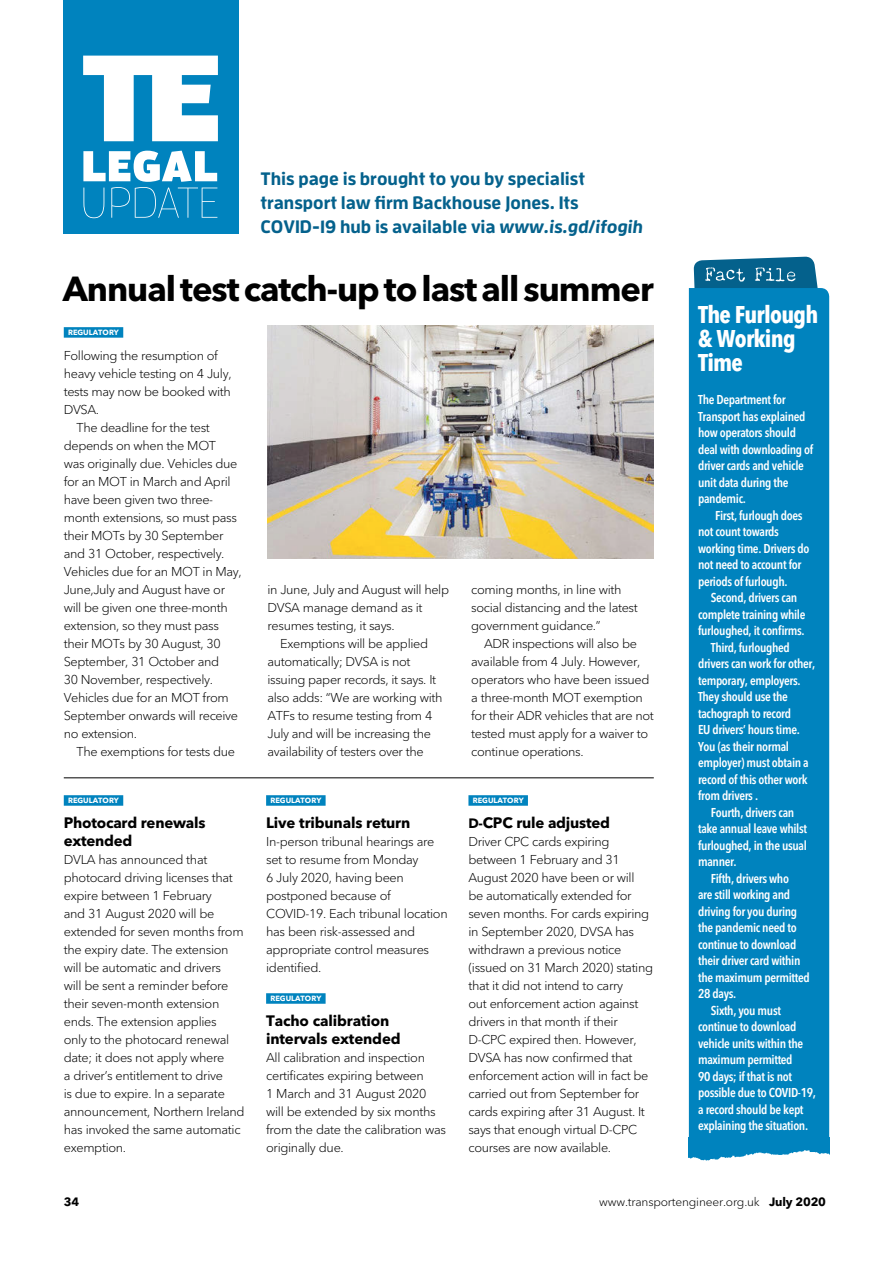
<style>
.page{position:relative;width:893px;height:1263px;background:#fff}
.page>*{position:absolute;margin:0;border:0;box-sizing:border-box;transform-origin:0 0}
.t1{font:700 34.5px "Avenir Next LT Pro";letter-spacing:-.03em;color:#000}
.t2{font:700 condensed 24px/24px "Avenir Next LT Pro";letter-spacing:-.03em;color:#fff}
.t3{font:700 18px/24px "Enzo OT";color:#04618c}
.t4{font:700 15px/18px "Avenir Next LT Pro";letter-spacing:-.01em;color:#000}
.t5{font:300 12.75px/18px "Avenir Next LT Pro";letter-spacing:-.03em;color:#000}
.t6{font:600 condensed 12.75px/16.5px "Avenir Next LT Pro";letter-spacing:-.03em;color:#fff}
.t7{font:300 12px "Avenir Next LT Pro";letter-spacing:-.015em;color:#000}
.t8{font:700 12px "Avenir Next LT Pro";color:#000}
.t9{font:700 7.5px "Avenir Next LT Pro";color:#fff}
.s1{font-style:italic}
.s2{font-size:13.5px}
.s3{font-weight:700}
</style>
<div class="page">
<div style="left:689px;top:288px;width:140px;height:849px;background:#0083be"></div>
<div style="left:64px;top:327px;width:59px;height:11px;background:#0083be"></div>
<div style="left:64px;top:0;width:175px;height:234px;background:#0083be"></div>
<svg style="left:83px;top:56px;width:135px;height:85px"></svg>
<svg style="left:83px;top:151px;width:134px;height:67px"></svg>
<hr style="left:64px;top:777px;width:590px;height:1px;background:#000">
<img style="left:689px;top:1137px;width:140px;height:24px">
<svg style="left:693px;top:256px;width:129px;height:69px;background:#1982b1"></svg>
<div style="left:64px;top:795px;width:59px;height:11px;background:#0083be"></div>
<div style="left:266px;top:795px;width:60px;height:11px;background:#0083be"></div>
<div style="left:266px;top:993px;width:60px;height:11px;background:#0083be"></div>
<div style="left:468px;top:795px;width:60px;height:11px;background:#0083be"></div>
<img style="left:268px;top:325px;width:386px;height:233px">
<h3 class="t3" style="left:260px;top:166px;width:384px">This page is brought to you by specialist transport law firm Backhouse Jones. Its<br>COVID-19 hub is available via <span class="s1">www.is.gd/ifogih</span></h3>
<h1 class="t1" style="left:63px;top:267px;width:593px">Annual test catch-up to last all summer</h1>
<p class="t9" style="left:68px;top:327px;width:52px">REGULATORY</p>
<p class="t5" style="left:64px;top:347px;width:156px">Following the resumption of</p>
<p class="t5" style="left:64px;top:365px;width:169px">heavy vehicle testing on 4 July,</p>
<p class="t5" style="left:64px;top:383px;width:168px">tests may now be booked with</p>
<p class="t5" style="left:64px;top:401px;width:37px">DVSA.</p>
<p class="t5" style="left:77px;top:419px;width:135px">The deadline for the test</p>
<p class="t5" style="left:64px;top:437px;width:154px">depends on when the MOT</p>
<p class="t5" style="left:64px;top:455px;width:175px">was originally due. Vehicles due</p>
<p class="t5" style="left:64px;top:473px;width:168px">for an MOT in March and April</p>
<p class="t5" style="left:64px;top:491px;width:151px">have been given two three-</p>
<p class="t5" style="left:64px;top:509px;width:175px">month extensions, so must pass</p>
<p class="t5" style="left:64px;top:527px;width:161px">their MOTs by 30 September</p>
<p class="t5" style="left:64px;top:545px;width:162px">and 31 October, respectively.</p>
<p class="t5" style="left:64px;top:563px;width:180px">Vehicles due for an MOT in May,</p>
<p class="t5" style="left:64px;top:581px;width:163px">June,July and August have or</p>
<p class="t5" style="left:64px;top:599px;width:166px">will be given one three-month</p>
<p class="t5" style="left:64px;top:617px;width:157px">extension, so they must pass</p>
<p class="t5" style="left:64px;top:635px;width:159px">their MOTs by 30 August, 30</p>
<p class="t5" style="left:64px;top:653px;width:157px">September, 31 October and</p>
<p class="t5" style="left:64px;top:671px;width:151px">30 November, respectively.</p>
<p class="t5" style="left:64px;top:689px;width:166px">Vehicles due for an MOT from</p>
<p class="t5" style="left:64px;top:707px;width:176px">September onwards will receive</p>
<p class="t5" style="left:64px;top:725px;width:75px">no extension.</p>
<p class="t5" style="left:77px;top:743px;width:160px">The exemptions for tests due</p>
<p class="t9" style="left:68px;top:795px;width:52px">REGULATORY</p>
<p class="t4" style="left:64px;top:814px;width:143px">Photocard renewals extended</p>
<p class="t5" style="left:64px;top:851px;width:182px">DVLA has announced that photocard driving licenses that expire between 1 February<br>and 31 August 2020 will be extended for seven months from the expiry date. The extension will be automatic and drivers<br>will be sent a reminder before their seven-month extension ends. The extension applies<br>only to the photocard renewal date; it does not apply where<br>a driver’s entitlement to drive<br>is due to expire. In a separate announcement, Northern Ireland has invoked the same automatic exemption.</p>
<p class="t5" style="left:268px;top:581px;width:183px">in June, July and August will help</p>
<p class="t5" style="left:268px;top:599px;width:156px">DVSA manage demand as it</p>
<p class="t5" style="left:268px;top:617px;width:129px">resumes testing, it says.</p>
<p class="t5" style="left:280px;top:635px;width:149px">Exemptions will be applied</p>
<p class="t5" style="left:268px;top:653px;width:144px">automatically; DVSA is not</p>
<p class="t5" style="left:268px;top:671px;width:170px">issuing paper records, it says. It</p>
<p class="t5" style="left:268px;top:689px;width:176px">also adds: “We are working with</p>
<p class="t5" style="left:268px;top:707px;width:166px">ATFs to resume testing from 4</p>
<p class="t5" style="left:268px;top:725px;width:165px">July and will be increasing the</p>
<p class="t5" style="left:268px;top:743px;width:158px">availability of testers over the</p>
<p class="t9" style="left:270px;top:795px;width:52px">REGULATORY</p>
<p class="t4" style="left:266px;top:814px;width:146px">Live tribunals return</p>
<p class="t5" style="left:266px;top:833px;width:183px">In-person tribunal hearings are set to resume from Monday<br>6 July 2020, having been postponed because of<br>COVID-19. Each tribunal location has been risk-assessed and appropriate control measures identified.</p>
<p class="t9" style="left:270px;top:993px;width:52px">REGULATORY</p>
<p class="t4" style="left:266px;top:1012px;width:136px">Tacho calibration intervals extended</p>
<p class="t5" style="left:266px;top:1049px;width:182px">All calibration and inspection certificates expiring between<br>1 March and 31 August 2020 will be extended by six months from the date the calibration was originally due.</p>
<p class="t5" style="left:471px;top:581px;width:168px">coming months, in line with social distancing and the latest government guidance.”</p>
<p class="t5" style="left:471px;top:635px;width:184px;text-indent:13px">ADR inspections will also be available from 4 July. However, operators who have been issued a three-month MOT exemption for their ADR vehicles that are not tested must apply for a waiver to continue operations.</p>
<p class="t9" style="left:473px;top:795px;width:52px">REGULATORY</p>
<p class="t4" style="left:468px;top:814px;width:143px"><span class="s2">D-</span>CPC rule adjusted</p>
<p class="t5" style="left:468px;top:833px;width:186px">Driver CPC cards expiring between 1 February and 31<br>August 2020 have been or will<br>be automatically extended for seven months. For cards expiring in September 2020, DVSA has withdrawn a previous notice (issued on 31 March 2020) stating that it did not intend to carry<br>out enforcement action against drivers in that month if their<br>D-CPC expired then. However,<br>DVSA has now confirmed that enforcement action will in fact be carried out from September for cards expiring after 31 August. It says that enough virtual D-CPC courses are now available.</p>
<h2 class="t2" style="left:698px;top:302px;width:122px">The Furlough &amp; Working<br>Time</h2>
<p class="t6" style="left:698px;top:391px;width:117px">The Department for<br>Transport has explained how operators should deal with downloading of driver cards and vehicle unit data during the pandemic.</p>
<p class="t6" style="left:698px;top:507px;width:113px;text-indent:17px">First, furlough does not count towards working time. Drivers do not need to account for periods of furlough.</p>
<p class="t6" style="left:711px;top:589px;width:88px">Second, drivers can</p>
<p class="t6" style="left:698px;top:606px;width:109px">complete training while</p>
<p class="t6" style="left:698px;top:622px;width:108px">furloughed, it confirms.</p>
<p class="t6" style="left:711px;top:639px;width:80px">Third, furloughed</p>
<p class="t6" style="left:698px;top:655px;width:119px">drivers can work for other,</p>
<p class="t6" style="left:698px;top:672px;width:104px">temporary, employers.</p>
<p class="t6" style="left:698px;top:688px;width:91px">They should use the</p>
<p class="t6" style="left:698px;top:705px;width:95px">tachograph to record</p>
<p class="t6" style="left:698px;top:721px;width:103px">EU drivers’ hours time.</p>
<p class="t6" style="left:698px;top:738px;width:92px">You (as their normal</p>
<p class="t6" style="left:698px;top:754px;width:112px">employer) must obtain a</p>
<p class="t6" style="left:698px;top:771px;width:111px">record of this other work</p>
<p class="t6" style="left:698px;top:787px;width:62px">from drivers .</p>
<p class="t6" style="left:711px;top:804px;width:85px">Fourth, drivers can</p>
<p class="t6" style="left:698px;top:820px;width:111px">take annual leave whilst</p>
<p class="t6" style="left:698px;top:837px;width:110px">furloughed, in the usual</p>
<p class="t6" style="left:698px;top:853px;width:40px">manner.</p>
<p class="t6" style="left:711px;top:870px;width:80px">Fifth, drivers who</p>
<p class="t6" style="left:698px;top:886px;width:94px">are still working and</p>
<p class="t6" style="left:698px;top:903px;width:101px">driving for you during</p>
<p class="t6" style="left:698px;top:919px;width:100px">the pandemic need to</p>
<p class="t6" style="left:698px;top:936px;width:100px">continue to download</p>
<p class="t6" style="left:698px;top:952px;width:104px">their driver card within</p>
<p class="t6" style="left:698px;top:969px;width:113px">the maximum permitted</p>
<p class="t6" style="left:698px;top:985px;width:40px">28 days.</p>
<p class="t6" style="left:711px;top:1002px;width:72px">Sixth, you must</p>
<p class="t6" style="left:698px;top:1018px;width:100px">continue to download</p>
<p class="t6" style="left:698px;top:1035px;width:107px">vehicle units within the</p>
<p class="t6" style="left:698px;top:1051px;width:96px">maximum permitted</p>
<p class="t6" style="left:698px;top:1068px;width:95px">90 days; if that is not</p>
<p class="t6" style="left:698px;top:1084px;width:119px">possible due to COVID-19,</p>
<p class="t6" style="left:698px;top:1101px;width:107px">a record should be kept</p>
<p class="t6" style="left:698px;top:1117px;width:112px">explaining the situation.</p>
<p class="t8" style="left:64px;top:1194px;width:17px">34</p>
<p class="t7" style="left:599px;top:1195px;width:228px">www.transportengineer.org.uk <span class="s3">July 2020</span></p>
</div>
